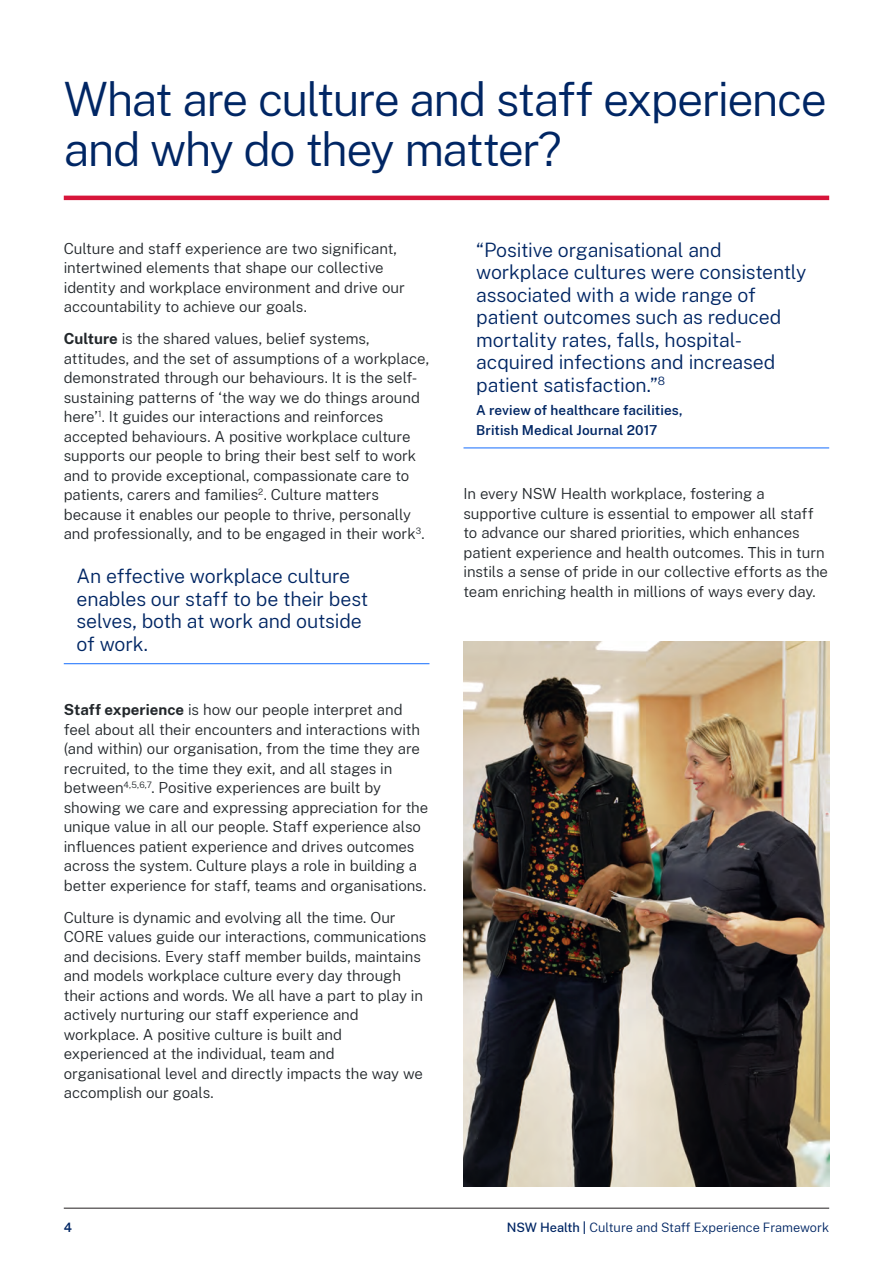
<style>
.page{position:relative;width:893px;height:1263px;background:#fff}
.page>*{position:absolute;margin:0;border:0;box-sizing:border-box;transform-origin:0 0}
.t1{font:300 46.5px/49.5px "Public Sans";letter-spacing:-.035em;color:#002664}
.t2{font:300 19.5px/22.5px "Public Sans";letter-spacing:-.01em;color:#002664}
.t3{font:300 15px/19.5px "Public Sans";letter-spacing:-.005em;color:#22272b}
.t4{font:600 13.5px/19.5px "Public Sans";letter-spacing:.01em;color:#002664}
.t5{font:300 12.75px "Public Sans";color:#002664}
.t6{font:600 12.75px "Public Sans";color:#002664}
.s1{font-weight:700}
.s2{font-weight:500}
.s3{font-weight:600}
</style>
<div class="page">
<hr style="left:64px;top:1208px;width:765px;height:1px;background:#231f20">
<hr style="left:64px;top:663px;width:365px;height:1px;background:#146cfd">
<hr style="left:463px;top:447px;width:366px;height:1px;background:#146cfd">
<hr style="left:64px;top:196px;width:765px;height:4px;background:#d7153a">
<img style="left:463px;top:642px;width:366px;height:544px">
<h1 class="t1" style="left:64px;top:73px;width:765px">What are culture and staff experience and why do they matter?</h1>
<p class="t3" style="left:64px;top:238px;width:342px">Culture and staff experience are two significant, intertwined elements that shape our collective identity and workplace environment and drive our accountability to achieve our goals.</p>
<p class="t3" style="left:64px;top:328px;width:367px"><span class="s1">Culture</span> is the shared values, belief systems, attitudes, and the set of assumptions of a workplace, demonstrated through our behaviours. It is the self&shy;sustaining patterns of ‘the way we do things around here’<sup>1</sup>. It guides our interactions and reinforces accepted behaviours. A positive workplace culture supports our people to bring their best self to work and to provide exceptional, compassionate care to patients, carers and families<sup>2</sup>. Culture matters because it enables our people to thrive, personally and professionally, and to be engaged in their work<sup>3</sup>.</p>
<h2 class="t2" style="left:77px;top:564px;width:293px">An effective workplace culture enables our staff to be their best selves, both at work and outside of work.</h2>
<p class="t3" style="left:64px;top:699px;width:366px"><span class="s1">Staff experience</span> is how our people interpret and feel about all their encounters and interactions with (and within) our organisation, from the time they are recruited, to the time they exit, and all stages in between<sup>4,5,6,7</sup>. Positive experiences are built by showing we care and expressing appreciation for the unique value in all our people. Staff experience also influences patient experience and drives outcomes across the system. Culture plays a role in building a better experience for staff, teams and organisations.</p>
<p class="t3" style="left:64px;top:907px;width:364px">Culture is dynamic and evolving all the time. Our CORE values guide our interactions, communications and decisions. Every staff member builds, maintains and models workplace culture every day through their actions and words. We all have a part to play in actively nurturing our staff experience and workplace. A positive culture is built and experienced at the individual, team and organisational level and directly impacts the way we accomplish our goals.</p>
<h2 class="t2" style="left:476px;top:237px;width:332px">“Positive organisational and workplace cultures were consistently associated with a wide range of patient outcomes such as reduced mortality rates, falls, hospital&shy;acquired infections and increased patient satisfaction.”<sup>8</sup></h2>
<p class="t4" style="left:476px;top:400px;width:208px">A review of healthcare facilities,<br>British Medical Journal 2017</p>
<p class="t3" style="left:463px;top:483px;width:366px">In every NSW Health workplace, fostering a supportive culture is essential to empower all staff to advance our shared priorities, which enhances patient experience and health outcomes. This in turn instils a sense of pride in our collective efforts as the team enriching health in millions of ways every day.</p>
<p class="t6" style="left:64px;top:1218px;width:10px">4</p>
<p class="t5" style="left:507px;top:1218px;width:324px"><span class="s2">NSW Health</span> <span class="s3">|</span> Culture and Staff Experience Framework</p>
</div>
